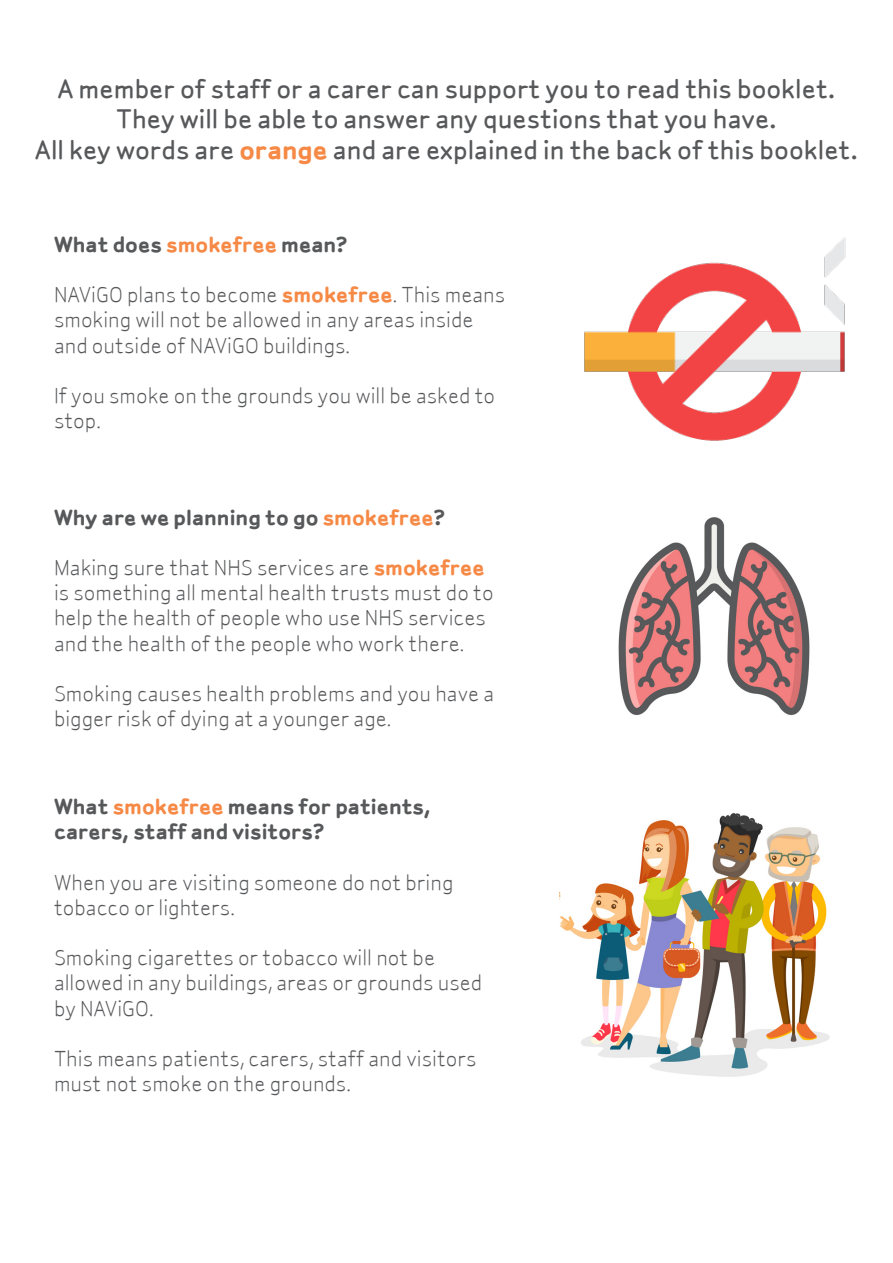
<style>
.page{position:relative;width:893px;height:1263px;background:#fff}
.page>*{position:absolute;margin:0;border:0;box-sizing:border-box;transform-origin:0 0}
.t1{font:500 25.5px "Smokefree Sylvia";color:#57585a}
.t2{font:21px/25.2px "Smokefree Sylvia";color:#57585a}
.t3{font:700 21px/25.2px "Smokefree Sylvia";color:#57585a}
.s1{font-weight:700;color:#f68945}
.s2{color:#f68945}
</style>
<div class="page">
<img style="left:584px;top:238px;width:262px;height:203px">
<img style="left:560px;top:813px;width:270px;height:264px">
<div style="left:544px;top:1041px;width:26px;height:16px;background:#fff"></div>
<img style="left:618px;top:517px;width:192px;height:199px">
<p class="t1" style="left:57px;top:74px;width:780px">A member of staff or a carer can support you to read this booklet.</p>
<p class="t1" style="left:116px;top:104px;width:662px">They will be able to answer any questions that you have.</p>
<p class="t1" style="left:35px;top:135px;width:825px">All key words are <span class="s1">orange</span> and are explained in the back of this booklet.</p>
<p class="t3" style="left:54px;top:232px;width:295px">What does <span class="s2">smokefree</span> mean?</p>
<p class="t2" style="left:54px;top:282px;width:453px">NAViGO plans to become <span class="s1">smokefree</span>. This means smoking will not be allowed in any areas inside and outside of NAViGO buildings.</p>
<p class="t2" style="left:54px;top:383px;width:443px">If you smoke on the grounds you will be asked to stop.</p>
<p class="t3" style="left:54px;top:504px;width:392px">Why are we planning to go <span class="s2">smokefree</span>?</p>
<p class="t2" style="left:54px;top:555px;width:441px">Making sure that NHS services are <span class="s1">smokefree </span>is something all mental health trusts must do to help the health of people who use NHS services and the health of the people who work there.</p>
<p class="t2" style="left:54px;top:681px;width:442px">Smoking causes health problems and you have a bigger risk of dying at a younger age.</p>
<p class="t3" style="left:54px;top:794px;width:378px">What <span class="s2">smokefree</span> means for patients, carers, staff and visitors?</p>
<p class="t2" style="left:54px;top:869px;width:401px">When you are visiting someone do not bring tobacco or lighters.</p>
<p class="t2" style="left:54px;top:945px;width:430px">Smoking cigarettes or tobacco will not be allowed in any buildings, areas or grounds used by NAViGO.</p>
<p class="t2" style="left:54px;top:1046px;width:424px">This means patients, carers, staff and visitors must not smoke on the grounds.</p>
</div>
